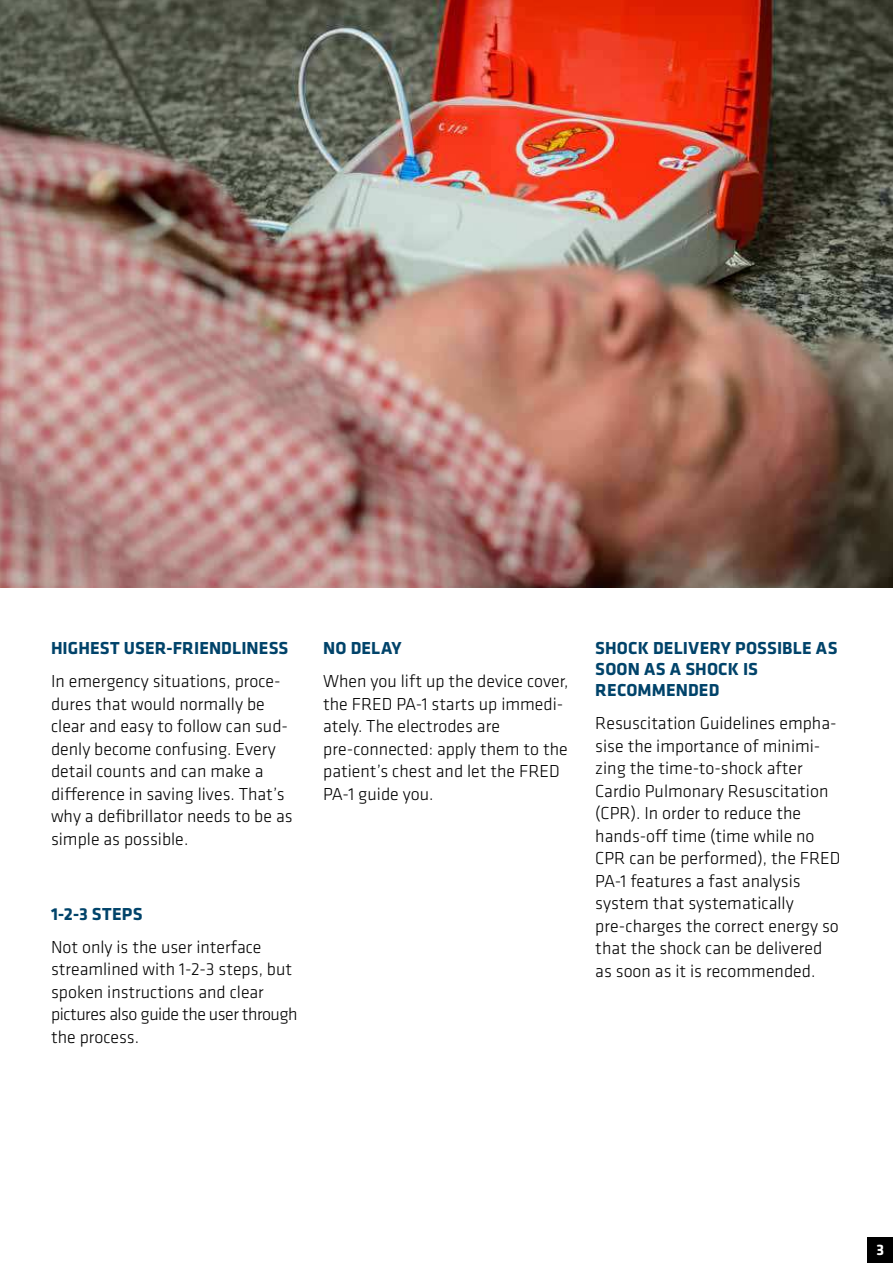
<style>
.page{position:relative;width:893px;height:1263px;background:#fff}
.page>*{position:absolute;margin:0;border:0;box-sizing:border-box;transform-origin:0 0}
.t1{font:300 18px/22.5px "Klavika";color:#000}
.t2{font:700 18px/21px "Klavika";letter-spacing:.005em;color:#00436a}
.t3{font:700 15.75px "Klavika";color:#fff}
</style>
<div class="page">
<div style="left:867px;top:1237px;width:26px;height:26px;background:#000"></div>
<img style="left:0;top:0;width:893px;height:587px">
<p class="t2" style="left:51px;top:639px;width:239px">HIGHEST USER-FRIENDLINESS</p>
<p class="t1" style="left:51px;top:671px;width:243px">In emergency situations, proce&shy;dures that would normally be clear and easy to follow can sud&shy;denly become confusing. Every detail counts and can make a diference in saving lives. That’s why a deibrillator needs to be as simple as possible.</p>
<p class="t2" style="left:51px;top:904px;width:93px">1-2-3 STEPS</p>
<p class="t1" style="left:51px;top:937px;width:248px">Not only is the user interface streamlined with 1-2-3 steps, but spoken instructions and clear pictures also guide the user through the process.</p>
<p class="t2" style="left:323px;top:639px;width:80px">NO DELAY</p>
<p class="t1" style="left:323px;top:671px;width:247px">When you lift up the device cover, the FRED PA-1 starts up immedi&shy;ately. The electrodes are pre-connected: apply them to the patient’s chest and let the FRED<br>PA-1 guide you.</p>
<p class="t2" style="left:595px;top:639px;width:244px">SHOCK DELIVERY POSSIBLE AS<br>SOON AS A SHOCK IS<br>RECOMMENDED</p>
<p class="t1" style="left:595px;top:713px;width:247px">Resuscitation Guidelines empha&shy;sise the importance of minimi&shy;zing the time-to-shock after<br>Cardio Pulmonary Resuscitation (CPR). In order to reduce the hands-of time (time while no<br>CPR can be performed), the FRED<br>PA-1 features a fast analysis system that systematically pre-charges the correct energy so that the shock can be delivered as soon as it is recommended.</p>
<p class="t3" style="left:876px;top:1244px;width:9px">3</p>
</div>
